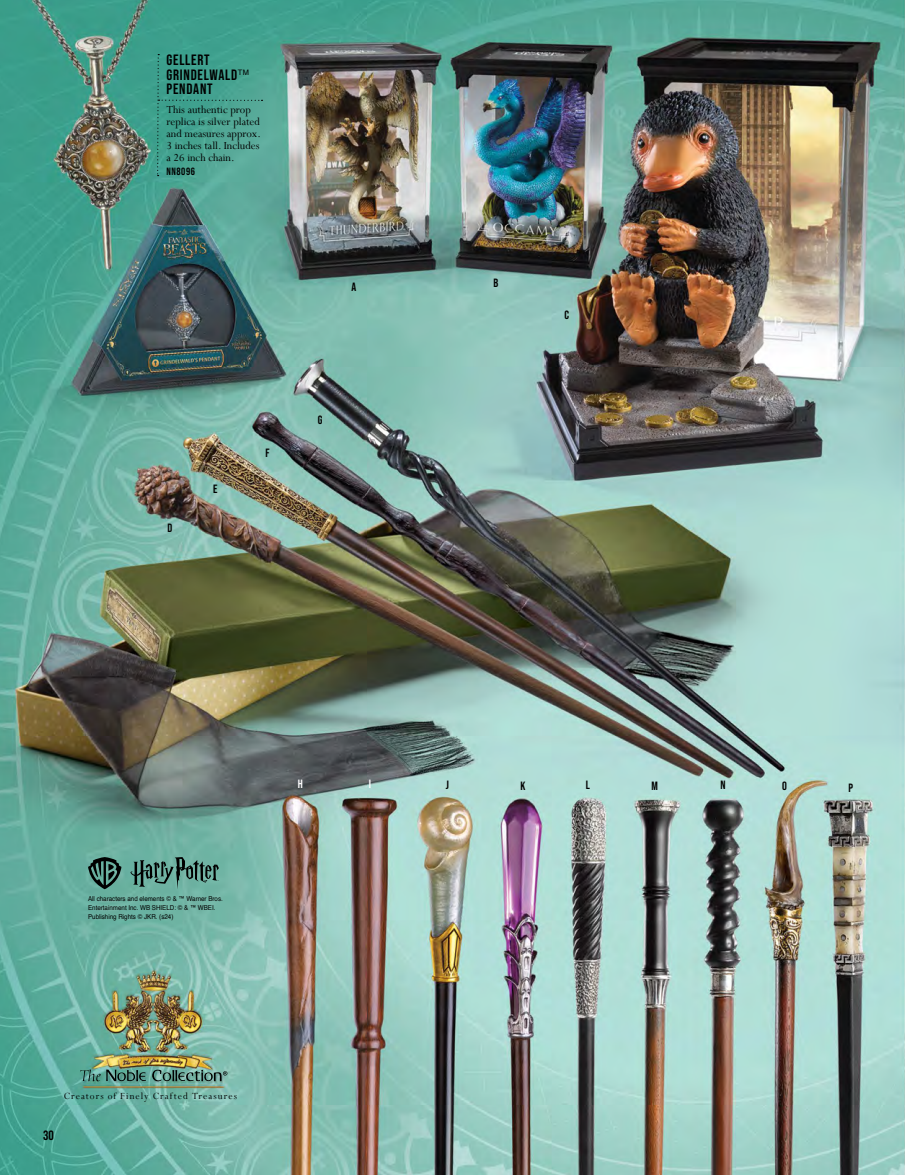
<style>
.page{position:relative;width:905px;height:1175px;background:#fff}
.page>*{position:absolute;margin:0;border:0;box-sizing:border-box;transform-origin:0 0}
.t1{font:15px/15px "Bebas Neue";letter-spacing:.05em;color:#000}
.t2{font:13.5px "Bebas Neue";color:#000}
.t3{font:12px/12px "Perpetua";color:#000}
.t4{font:12px "Bebas Neue";color:#000}
.t5{font:12px "Bebas Neue";color:#fff}
.t6{font:10.5px "Perpetua";letter-spacing:.1em;color:#000}
.t7{font:10.5px "Bebas Neue";letter-spacing:.05em;color:#000}
.t8{font:6.75px/9px "Helvetica";color:#000;scale:.92 1}
</style>
<div class="page">
<img style="left:0;top:0;width:904px;height:1174px">
<svg style="left:80px;top:1069px;width:66px;height:13px"></svg>
<svg style="left:152px;top:1069px;width:75px;height:13px"></svg>
<svg style="left:156px;top:54px;width:106px;height:122px;background:#48a391"></svg>
<svg style="left:88px;top:857px;width:33px;height:32px"></svg>
<svg style="left:129px;top:857px;width:90px;height:32px;background:#53867b"></svg>
<h1 class="t1" style="left:166px;top:52px;width:84px">GELLERT<br>GRINDELWALD<sup>TM</sup></h1>
<h1 class="t1" style="left:166px;top:81px;width:48px">PENDANT</h1>
<h3 class="t3" style="left:166px;top:104px;width:96px">This authentic prop replica is silver plated and measures approx.<br>3 inches tall. Includes a 26 inch chain.</h3>
<h3 class="t7" style="left:166px;top:165px;width:30px">NN8096</h3>
<h3 class="t4" style="left:351px;top:280px;width:6px">A</h3>
<h3 class="t4" style="left:493px;top:276px;width:6px">B</h3>
<h3 class="t4" style="left:168px;top:521px;width:6px">D</h3>
<h3 class="t4" style="left:213px;top:482px;width:6px">E</h3>
<h3 class="t4" style="left:265px;top:446px;width:6px">F</h3>
<h3 class="t4" style="left:318px;top:413px;width:6px">G</h3>
<h3 class="t4" style="left:564px;top:308px;width:6px">C</h3>
<p class="t8" style="left:88px;top:894px;width:148px">All characters and elements © &amp; ™ Warner Bros.<br>Entertainment Inc. WB SHIELD: © &amp; ™ WBEI.<br>Publishing Rights © JKR. (s24)</p>
<h3 class="t5" style="left:298px;top:777px;width:7px">H</h3>
<h3 class="t5" style="left:369px;top:777px;width:4px">I</h3>
<h3 class="t4" style="left:446px;top:778px;width:5px">J</h3>
<h3 class="t4" style="left:520px;top:779px;width:6px">K</h3>
<h3 class="t4" style="left:585px;top:778px;width:6px">L</h3>
<h3 class="t4" style="left:651px;top:779px;width:8px">M</h3>
<h3 class="t4" style="left:720px;top:778px;width:7px">N</h3>
<h3 class="t4" style="left:782px;top:779px;width:6px">O</h3>
<h3 class="t4" style="left:848px;top:780px;width:6px">P</h3>
<h3 class="t6" style="left:64px;top:1089px;width:175px">Creators of Finely Crafted Treasures</h3>
<h2 class="t2" style="left:43px;top:1127px;width:12px">30</h2>
</div>
